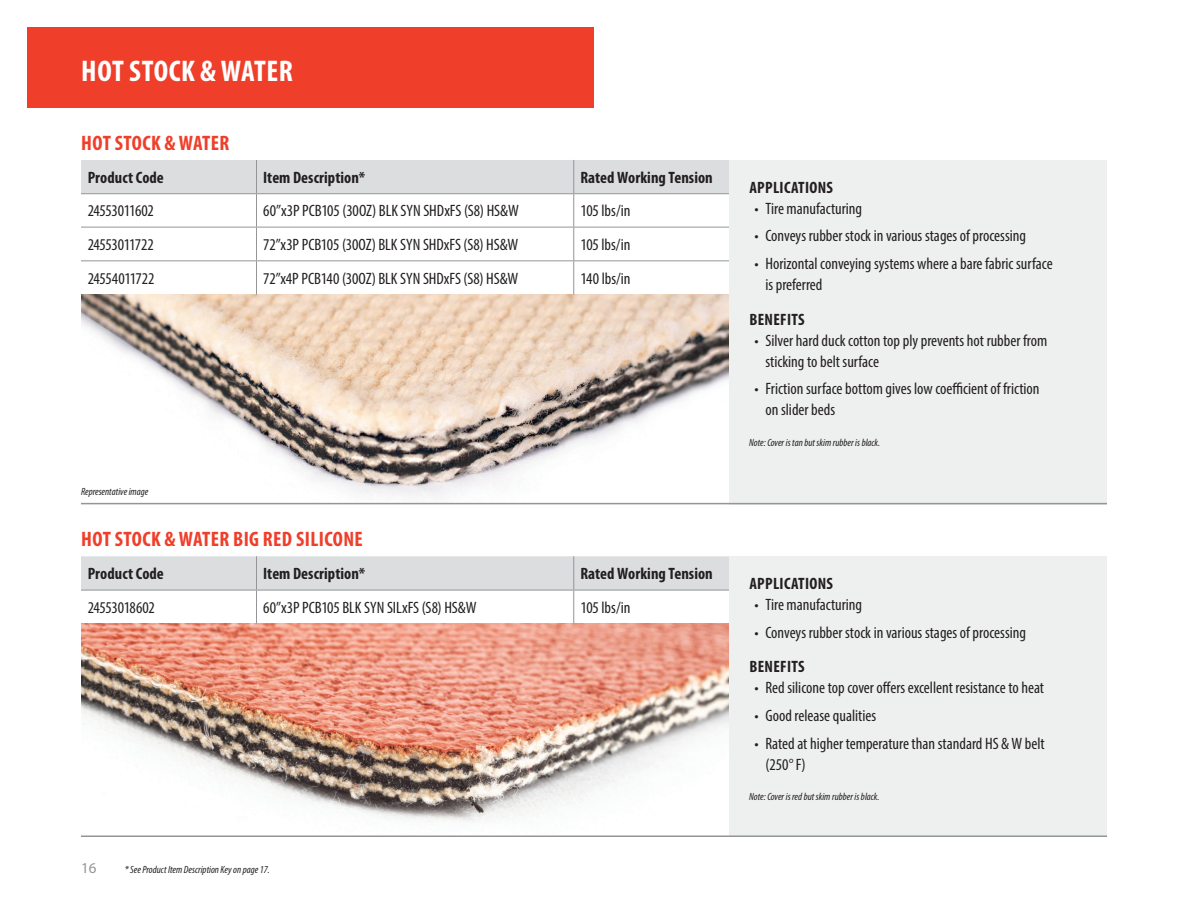
<style>
.page{position:relative;width:1188px;height:918px;background:#fff}
.page>*{position:absolute;margin:0;border:0;box-sizing:border-box;transform-origin:0 0}
.t1{font:700 condensed 30px "Myriad Pro";letter-spacing:.02em;color:#fff}
.t2{font:700 condensed 21px "Myriad Pro";letter-spacing:.02em;color:#ef3e29}
.t3{font:condensed 16.5px/21px "Myriad Pro";color:#231f20}
.t4{font:700 condensed 16.5px "Myriad Pro";letter-spacing:.005em;color:#231f20}
.t5{font:condensed 16.5px "Myriad Pro";letter-spacing:-.02em;color:#231f20}
.t6{font:15px "Myriad Pro";color:#939598}
.t7{font:italic condensed 10.5px "Myriad Pro";color:#231f20}
</style>
<div class="page">
<img style="left:81px;top:295px;width:648px;height:208px">
<div style="left:27px;top:27px;width:567px;height:81px;background:#ef3e29"></div>
<img style="left:81px;top:623px;width:648px;height:213px">
<div style="left:81px;top:160px;width:648px;height:33px;background:#dcdddf"></div>
<hr style="left:256px;top:160px;width:1px;height:33px;background:#939598">
<hr style="left:573px;top:160px;width:1px;height:33px;background:#939598">
<hr style="left:81px;top:193px;width:175px;height:1px;background:#939598">
<hr style="left:256px;top:193px;width:318px;height:1px;background:#939598">
<hr style="left:256px;top:194px;width:1px;height:33px;background:#939598">
<hr style="left:574px;top:193px;width:155px;height:1px;background:#939598">
<hr style="left:573px;top:194px;width:1px;height:33px;background:#939598">
<hr style="left:81px;top:227px;width:175px;height:1px;background:#939598">
<hr style="left:256px;top:227px;width:318px;height:1px;background:#939598">
<hr style="left:256px;top:227px;width:1px;height:33px;background:#939598">
<hr style="left:574px;top:227px;width:155px;height:1px;background:#939598">
<hr style="left:573px;top:227px;width:1px;height:33px;background:#939598">
<hr style="left:81px;top:260px;width:175px;height:1px;background:#939598">
<hr style="left:256px;top:260px;width:318px;height:1px;background:#939598">
<hr style="left:256px;top:261px;width:1px;height:34px;background:#939598">
<hr style="left:574px;top:260px;width:155px;height:1px;background:#939598">
<hr style="left:573px;top:261px;width:1px;height:34px;background:#939598">
<div style="left:729px;top:160px;width:378px;height:344px;background:#eeefef"></div>
<div style="left:81px;top:556px;width:648px;height:34px;background:#dcdddf"></div>
<hr style="left:256px;top:556px;width:1px;height:34px;background:#939598">
<hr style="left:573px;top:556px;width:1px;height:34px;background:#939598">
<hr style="left:81px;top:590px;width:175px;height:1px;background:#939598">
<hr style="left:256px;top:590px;width:318px;height:1px;background:#939598">
<hr style="left:256px;top:590px;width:1px;height:33px;background:#939598">
<hr style="left:574px;top:590px;width:155px;height:1px;background:#939598">
<hr style="left:573px;top:590px;width:1px;height:33px;background:#939598">
<div style="left:729px;top:556px;width:378px;height:281px;background:#eeefef"></div>
<hr style="left:81px;top:503px;width:1026px;height:1px;background:#939598">
<hr style="left:81px;top:836px;width:1026px;height:1px;background:#939598">
<h1 class="t1" style="left:81px;top:54px;width:213px">HOT STOCK &amp; WATER</h1>
<p class="t2" style="left:81px;top:131px;width:150px">HOT STOCK &amp; WATER</p>
<p class="t4" style="left:88px;top:168px;width:78px">Product Code</p>
<p class="t4" style="left:263px;top:168px;width:103px">Item Description*</p>
<p class="t4" style="left:580px;top:168px;width:134px">Rated Working Tension</p>
<p class="t5" style="left:88px;top:201px;width:68px">24553011602</p>
<p class="t3" style="left:263px;top:200px;width:257px">60”x3P PCB105 (30OZ) BLK SYN SHDxFS (S8) HS&amp;W</p>
<p class="t3" style="left:580px;top:200px;width:51px">105 lbs/in</p>
<p class="t3" style="left:88px;top:234px;width:68px">24553011722</p>
<p class="t3" style="left:263px;top:234px;width:257px">72”x3P PCB105 (30OZ) BLK SYN SHDxFS (S8) HS&amp;W</p>
<p class="t3" style="left:580px;top:234px;width:51px">105 lbs/in</p>
<p class="t3" style="left:88px;top:268px;width:68px">24554011722</p>
<p class="t3" style="left:263px;top:268px;width:257px">72”x4P PCB140 (30OZ) BLK SYN SHDxFS (S8) HS&amp;W</p>
<p class="t3" style="left:580px;top:268px;width:52px">140 lbs/in</p>
<p class="t7" style="left:81px;top:486px;width:69px">Representative image</p>
<p class="t2" style="left:81px;top:528px;width:283px">HOT STOCK &amp; WATER BIG RED SILICONE</p>
<p class="t4" style="left:88px;top:565px;width:78px">Product Code</p>
<p class="t4" style="left:263px;top:565px;width:103px">Item Description*</p>
<p class="t4" style="left:580px;top:565px;width:134px">Rated Working Tension</p>
<p class="t5" style="left:88px;top:597px;width:69px">24553018602</p>
<p class="t3" style="left:263px;top:597px;width:215px">60”x3P PCB105 BLK SYN SILxFS (S8) HS&amp;W</p>
<p class="t3" style="left:580px;top:597px;width:51px">105 lbs/in</p>
<p class="t6" style="left:81px;top:859px;width:17px">16</p>
<p class="t7" style="left:125px;top:863px;width:147px">* See Product Item Description Key on page 17.</p>
<p class="t4" style="left:749px;top:178px;width:85px">APPLICATIONS</p>
<p class="t3" style="left:755px;top:197px;width:109px">• Tire manufacturing</p>
<p class="t3" style="left:755px;top:225px;width:273px">• Conveys rubber stock in various stages of processing</p>
<p class="t3" style="left:765px;top:253px;width:289px;text-indent:-11px">• Horizontal conveying systems where a bare fabric surface is preferred</p>
<p class="t4" style="left:749px;top:310px;width:57px">BENEFITS</p>
<p class="t3" style="left:765px;top:329px;width:283px;text-indent:-11px">• Silver hard duck cotton top ply prevents hot rubber from sticking to belt surface</p>
<p class="t3" style="left:765px;top:378px;width:276px;text-indent:-11px">• Friction surface bottom gives low coefficient of friction on slider beds</p>
<p class="t7" style="left:749px;top:437px;width:133px">Note: Cover is tan but skim rubber is black.</p>
<p class="t4" style="left:749px;top:574px;width:85px">APPLICATIONS</p>
<p class="t3" style="left:755px;top:594px;width:109px">• Tire manufacturing</p>
<p class="t3" style="left:755px;top:622px;width:273px">• Conveys rubber stock in various stages of processing</p>
<p class="t4" style="left:749px;top:658px;width:57px">BENEFITS</p>
<p class="t3" style="left:755px;top:677px;width:291px">• Red silicone top cover offers excellent resistance to heat</p>
<p class="t3" style="left:755px;top:705px;width:123px">• Good release qualities</p>
<p class="t3" style="left:765px;top:733px;width:281px;text-indent:-11px">• Rated at higher temperature than standard HS &amp; W belt (250° F)</p>
<p class="t7" style="left:749px;top:791px;width:132px">Note: Cover is red but skim rubber is black.</p>
</div>
